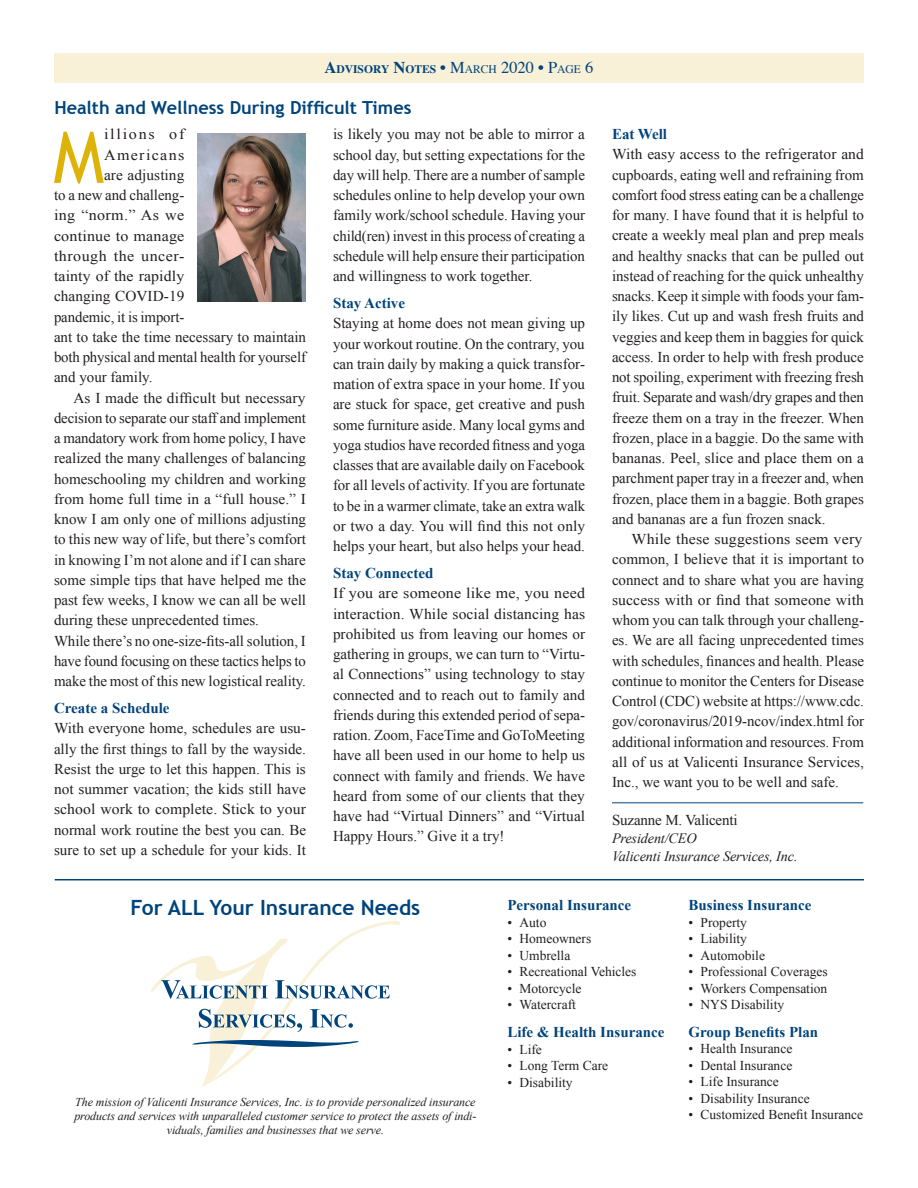
<style>
.page{position:relative;width:918px;height:1188px;background:#fff}
.page>*{position:absolute;margin:0;border:0;box-sizing:border-box;transform-origin:0 0}
.t1{font:71.55px "Trebuchet MS";color:#deb308}
.t2{font:700 21px "Trebuchet MS";color:#00447b}
.t3{font:700 18px "Trebuchet MS";color:#00447b}
.t4{font:15px/20.2px "Times New Roman";color:#231f20;text-align:justify}
.t5{font:15px/20.2px "Times New Roman";color:#231f20;text-align:justify;scale:1.06 1}
.t6{font:15px/20.2px "Times New Roman";color:#231f20;text-align:justify;scale:1.07 1}
.t7{font:700 15px "Times New Roman";color:#00447b}
.t8{font:15px "Times New Roman";color:#231f20;scale:1.05 1}
.t9{font:15px "Times New Roman";letter-spacing:.03em;color:#231f20;scale:1.07 1}
.t10{font:15px "Times New Roman";letter-spacing:.02em;color:#231f20;scale:1.07 1}
.t11{font:15px "Times New Roman";letter-spacing:.11em;color:#231f20;scale:1.07 1}
.t12{font:15px "Times New Roman";letter-spacing:.085em;color:#231f20;scale:1.07 1}
.t13{font:italic 14.25px/18px "Times New Roman";letter-spacing:-.01em;color:#231f20}
.t14{font:13.5px "Times New Roman";color:#231f20}
.t15{font:italic 12px/14.4px "Times New Roman";letter-spacing:-.01em;color:#231f20;text-align:center}
.t16{font:700 11.55px "Times";color:#00447b}
.s1{font-size:16.5px}
.s2{font-weight:400;font-size:16.5px}
.s3{font-weight:400}
</style>
<div class="page">
<hr style="left:612px;top:802px;width:251px;height:1px;background:#00447b">
<div style="left:54px;top:53px;width:810px;height:29px;background:#f9f1d7"></div>
<hr style="left:55px;top:879px;width:809px;height:1px;background:#00447b">
<svg style="left:151px;top:921px;width:249px;height:166px"></svg>
<img style="left:198px;top:134px;width:108px;height:168px">
<p class="t16" style="left:325px;top:58px;width:270px"><span class="s1">A</span>DVISORY <span class="s1">N</span>OTES <span class="s2">• M</span><span class="s3">ARCH</span> <span class="s2">2020 • P</span><span class="s3">AGE</span> <span class="s2">6</span></p>
<p class="t3" style="left:54px;top:97px;width:359px">Health and Wellness During Difficult Times</p>
<p class="t4" style="left:333px;top:124px;width:254px">is likely you may not be able to mirror a school day, but setting expectations for the day will help. There are a number of sample schedules online to help develop your own family work/school schedule. Having your child(ren) invest in this process of creating a schedule will help ensure their participation and willingness to work together.</p>
<p class="t7" style="left:333px;top:293px;width:74px">Stay Active</p>
<p class="t4" style="left:333px;top:313px;width:254px">Staying at home does not mean giving up your workout routine. On the contrary, you can train daily by making a quick transfor&shy;mation of extra space in your home. If you are stuck for space, get creative and push some furniture aside. Many local gyms and yoga studios have recorded fitness and yoga classes that are available daily on Facebook for all levels of activity. If you are fortunate to be in a warmer climate, take an extra walk or two a day. You will find this not only helps your heart, but also helps your head.</p>
<p class="t7" style="left:333px;top:563px;width:102px">Stay Connected</p>
<p class="t6" style="left:333px;top:583px;width:237px">If you are someone like me, you need interaction. While social distancing has prohibited us from leaving our homes or gathering in groups, we can turn to “Virtu&shy;al Connections” using technology to stay connected and to reach out to family and friends during this extended period of sepa&shy;ration. Zoom, FaceTime and GoToMeeting have all been used in our home to help us connect with family and friends. We have heard from some of our clients that they have had “Virtual Dinners” and “Virtual Happy Hours.” Give it a try!</p>
<h1 class="t1" style="left:53px;top:115px;width:52px">M</h1>
<p class="t11" style="left:104px;top:124px;width:77px">illions of</p>
<p class="t12" style="left:104px;top:145px;width:77px">Americans</p>
<p class="t4" style="left:104px;top:165px;width:82px">are adjusting</p>
<p class="t4" style="left:54px;top:185px;width:132px">to a new and challeng-</p>
<p class="t10" style="left:54px;top:205px;width:123px">ing “norm.” As we</p>
<p class="t6" style="left:54px;top:225px;width:123px">continue to manage</p>
<p class="t9" style="left:54px;top:246px;width:123px">through the uncer-</p>
<p class="t8" style="left:54px;top:266px;width:126px">tainty of the rapidly</p>
<p class="t4" style="left:54px;top:286px;width:132px">changing COVID-19</p>
<p class="t4" style="left:54px;top:306px;width:132px">pandemic, it is import-</p>
<p class="t4" style="left:54px;top:327px;width:254px">ant to take the time necessary to maintain</p>
<p class="t4" style="left:54px;top:347px;width:253px">both physical and mental health for yourself</p>
<p class="t4" style="left:54px;top:367px;width:100px">and your family.</p>
<p class="t4" style="left:74px;top:387px;width:233px">As I made the difficult but necessary</p>
<p class="t4" style="left:54px;top:408px;width:254px">decision to separate our staff and implement</p>
<p class="t4" style="left:54px;top:428px;width:253px">a mandatory work from home policy, I have</p>
<p class="t4" style="left:54px;top:448px;width:254px">realized the many challenges of balancing</p>
<p class="t4" style="left:54px;top:468px;width:253px">homeschooling my children and working</p>
<p class="t4" style="left:54px;top:489px;width:254px">from home full time in a “full house.” I</p>
<p class="t4" style="left:54px;top:509px;width:254px">know I am only one of millions adjusting</p>
<p class="t4" style="left:54px;top:529px;width:254px">to this new way of life, but there’s comfort</p>
<p class="t4" style="left:54px;top:549px;width:253px">in knowing I’m not alone and if I can share</p>
<p class="t4" style="left:54px;top:570px;width:253px">some simple tips that have helped me the</p>
<p class="t4" style="left:54px;top:590px;width:254px">past few weeks, I know we can all be well</p>
<p class="t4" style="left:54px;top:610px;width:206px">during these unprecedented times.</p>
<p class="t4" style="left:54px;top:630px;width:253px">While there’s no one-size-fits-all solution, I</p>
<p class="t4" style="left:54px;top:651px;width:253px">have found focusing on these tactics helps to</p>
<p class="t4" style="left:54px;top:671px;width:254px">make the most of this new logistical reality.</p>
<p class="t7" style="left:54px;top:698px;width:117px">Create a Schedule</p>
<p class="t4" style="left:54px;top:718px;width:254px">With everyone home, schedules are usu&shy;ally the first things to fall by the wayside.<br>Resist the urge to let this happen. This is not summer vacation; the kids still have school work to complete. Stick to your normal work routine the best you can. Be sure to set up a schedule for your kids. It</p>
<p class="t7" style="left:612px;top:124px;width:57px">Eat Well</p>
<p class="t4" style="left:612px;top:144px;width:254px">With easy access to the refrigerator and cupboards, eating well and refraining from comfort food stress eating can be a challenge for many. I have found that it is helpful to create a weekly meal plan and prep meals and healthy snacks that can be pulled out instead of reaching for the quick unhealthy snacks. Keep it simple with foods your fam&shy;ily likes. Cut up and wash fresh fruits and veggies and keep them in baggies for quick access. In order to help with fresh produce not spoiling, experiment with freezing fresh fruit. Separate and wash/dry grapes and then freeze them on a tray in the freezer. When frozen, place in a baggie. Do the same with bananas. Peel, slice and place them on a parchment paper tray in a freezer and, when frozen, place them in a baggie. Both grapes and bananas are a fun frozen snack.</p>
<p class="t5" style="left:612px;top:529px;width:239px;text-indent:20px">While these suggestions seem very common, I believe that it is important to connect and to share what you are having success with or find that someone with whom you can talk through your challeng&shy;es. We are all facing unprecedented times with schedules, finances and health. Please continue to monitor the Centers for Disease Control (CDC) website at https://www.cdc. gov/coronavirus/2019-ncov/index.html for additional information and resources. From all of us at Valicenti Insurance Services, Inc., we want you to be well and safe.</p>
<p class="t4" style="left:612px;top:810px;width:127px">Suzanne M. Valicenti</p>
<p class="t13" style="left:612px;top:829px;width:187px">President/CEO<br>Valicenti Insurance Services, Inc.</p>
<h2 class="t2" style="left:131px;top:895px;width:291px">For ALL Your Insurance Needs</h2>
<p class="t15" style="left:74px;top:1094px;width:404px">The mission of Valicenti Insurance Services, Inc. is to provide personalized insurance products and services with unparalleled customer service to protect the assets of indi&shy;viduals, families and businesses that we serve.</p>
<p class="t7" style="left:507px;top:895px;width:125px">Personal Insurance</p>
<p class="t14" style="left:507px;top:913px;width:41px">• Auto</p>
<p class="t14" style="left:507px;top:930px;width:85px">• Homeowners</p>
<p class="t14" style="left:507px;top:946px;width:64px">• Umbrella</p>
<p class="t14" style="left:507px;top:963px;width:131px">• Recreational Vehicles</p>
<p class="t14" style="left:507px;top:979px;width:76px">• Motorcycle</p>
<p class="t14" style="left:507px;top:996px;width:70px">• Watercraft</p>
<p class="t7" style="left:507px;top:1022px;width:159px">Life &amp; Health Insurance</p>
<p class="t14" style="left:507px;top:1040px;width:36px">• Life</p>
<p class="t14" style="left:507px;top:1057px;width:102px">• Long Term Care</p>
<p class="t14" style="left:507px;top:1073px;width:67px">• Disability</p>
<p class="t7" style="left:689px;top:895px;width:124px">Business Insurance</p>
<p class="t14" style="left:689px;top:913px;width:60px">• Property</p>
<p class="t14" style="left:689px;top:930px;width:60px">• Liability</p>
<p class="t14" style="left:689px;top:946px;width:78px">• Automobile</p>
<p class="t14" style="left:689px;top:963px;width:141px">• Professional Coverages</p>
<p class="t14" style="left:689px;top:979px;width:140px">• Workers Compensation</p>
<p class="t14" style="left:689px;top:996px;width:97px">• NYS Disability</p>
<p class="t7" style="left:689px;top:1022px;width:131px">Group Benefits Plan</p>
<p class="t14" style="left:689px;top:1040px;width:105px">• Health Insurance</p>
<p class="t14" style="left:689px;top:1056px;width:105px">• Dental Insurance</p>
<p class="t14" style="left:689px;top:1073px;width:92px">• Life Insurance</p>
<p class="t14" style="left:689px;top:1089px;width:123px">• Disability Insurance</p>
<p class="t14" style="left:689px;top:1106px;width:176px">• Customized Benefit Insurance</p>
</div>
